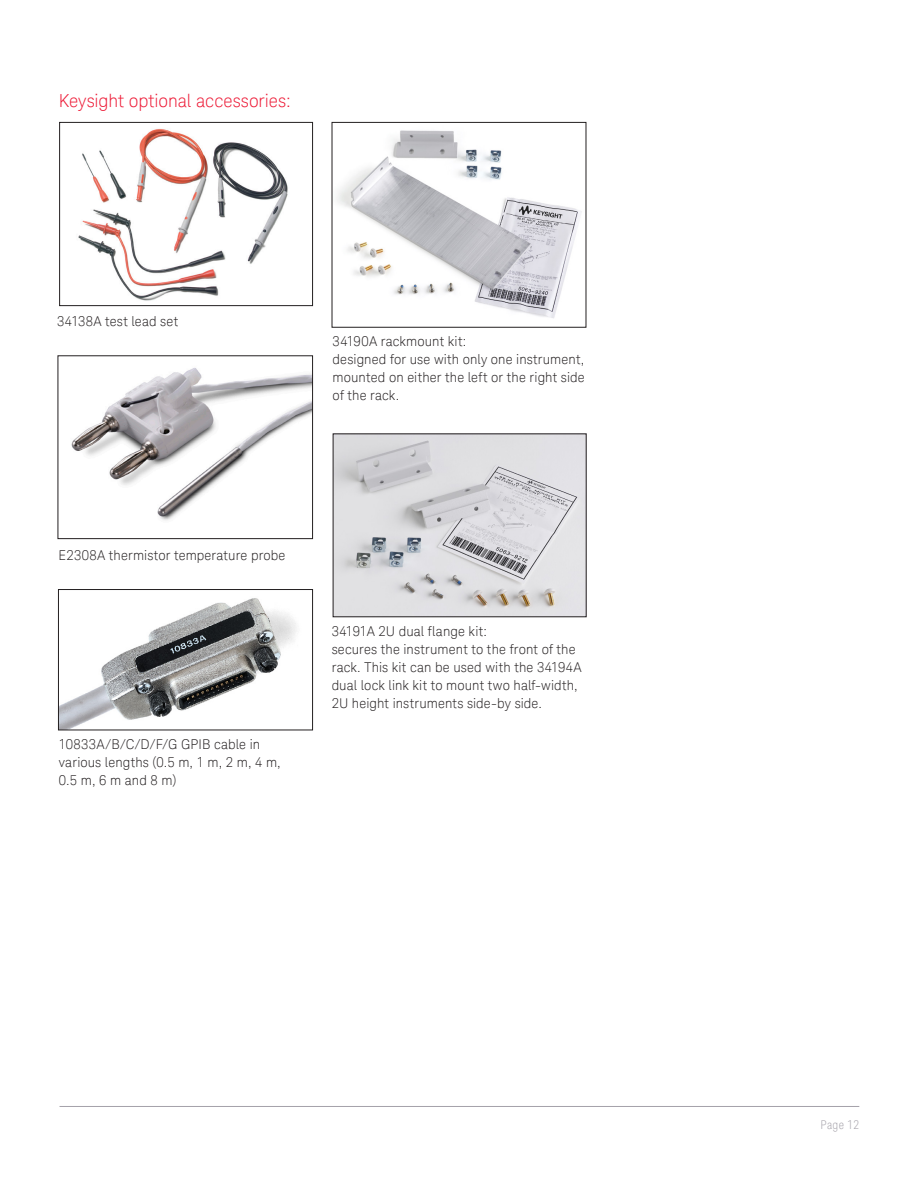
<style>
.page{position:relative;width:918px;height:1188px;background:#fff}
.page>*{position:absolute;margin:0;border:0;box-sizing:border-box;transform-origin:0 0}
.t1{font:300 18px "Keysight Sans";letter-spacing:-.005em;color:#ed1a36}
.t2{font:300 13.5px/18px "Keysight Sans";letter-spacing:.01em;color:#231f20}
.t3{font:300 condensed 12px "Keysight Sans";letter-spacing:.03em;color:#a4a1a9}
</style>
<div class="page">
<img style="left:78px;top:129px;width:210px;height:172px">
<div style="left:59px;top:122px;width:254px;height:184px;border:1px solid #231f20"></div>
<img style="left:71px;top:368px;width:240px;height:153px">
<div style="left:58px;top:355px;width:255px;height:184px;border:1px solid #231f20"></div>
<img style="left:60px;top:598px;width:237px;height:130px">
<div style="left:58px;top:589px;width:255px;height:141px;border:1px solid #231f20"></div>
<img style="left:337px;top:130px;width:245px;height:188px">
<div style="left:332px;top:122px;width:254px;height:206px;border:1px solid #231f20"></div>
<img style="left:335px;top:435px;width:250px;height:180px">
<hr style="left:60px;top:1106px;width:799px;height:1px;background:#a4a1a9">
<h1 class="t1" style="left:59px;top:90px;width:234px">Keysight optional accessories:</h1>
<p class="t2" style="left:57px;top:312px;width:123px">34138A test lead set</p>
<p class="t2" style="left:333px;top:332px;width:254px">34190A rackmount kit:<br>designed for use with only one instrument, mounted on either the left or the right side of the rack.</p>
<p class="t2" style="left:59px;top:546px;width:228px">E2308A thermistor temperature probe</p>
<p class="t2" style="left:59px;top:735px;width:223px">10833A/B/C/D/F/G GPIB cable in various lengths (0.5 m, 1 m, 2 m, 4 m,<br>0.5 m, 6 m and 8 m)</p>
<p class="t2" style="left:332px;top:622px;width:251px">34191A 2U dual flange kit:<br>secures the instrument to the front of the rack. This kit can be used with the 34194A dual lock link kit to mount two half-width, 2U height instruments side-by side.</p>
<p class="t3" style="left:821px;top:1117px;width:40px">Page 12</p>
</div>
